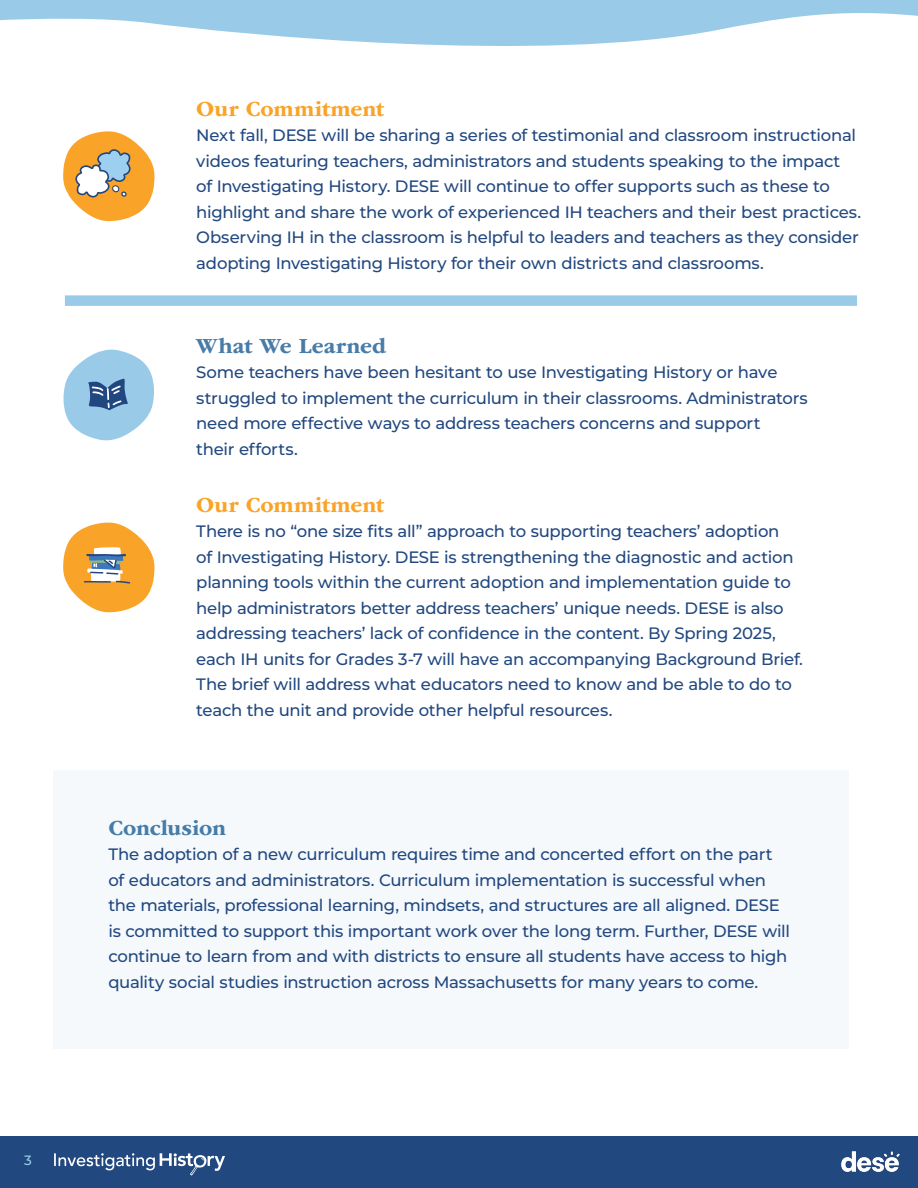
<style>
.page{position:relative;width:918px;height:1188px;background:#fff}
.page>*{position:absolute;margin:0;border:0;box-sizing:border-box;transform-origin:0 0}
.t1{font:700 22.5px "ITC Garamond Std";color:#f9a428}
.t2{font:700 22.5px "ITC Garamond Std";color:#477ca8}
.t3{font:100 16.5px/25.5px "Montserrat";letter-spacing:-.015em;color:#224880}
.t4{font:100 13.5px "Montserrat";color:#99cbe9}
</style>
<div class="page">
<div style="left:54px;top:770px;width:795px;height:279px;background:#f5f9fc"></div>
<div style="left:65px;top:295px;width:792px;height:11px;background:#99cbe9"></div>
<svg style="left:0;top:0;width:918px;height:46px;fill:#99cbe9"></svg>
<svg style="left:63px;top:131px;width:92px;height:90px"></svg>
<svg style="left:63px;top:350px;width:91px;height:90px"></svg>
<svg style="left:63px;top:522px;width:92px;height:91px"></svg>
<div style="left:0;top:1136px;width:918px;height:52px;background:#224880"></div>
<img style="left:841px;top:1151px;width:59px;height:21px">
<svg style="left:54px;top:1153px;width:171px;height:22px"></svg>
<p class="t4" style="left:24px;top:1151px;width:9px">3</p>
<p class="t1" style="left:196px;top:96px;width:189px">Our Commitment</p>
<p class="t3" style="left:196px;top:122px;width:667px">Next fall, DESE will be sharing a series of testimonial and classroom instructional videos featuring teachers, administrators and students speaking to the impact<br>of Investigating History. DESE will continue to offer supports such as these to highlight and share the work of experienced IH teachers and their best practices.<br>Observing IH in the classroom is helpful to leaders and teachers as they consider adopting Investigating History for their own districts and classrooms.</p>
<p class="t2" style="left:196px;top:333px;width:191px">What We Learned</p>
<p class="t3" style="left:196px;top:359px;width:613px">Some teachers have been hesitant to use Investigating History or have struggled to implement the curriculum in their classrooms. Administrators need more effective ways to address teachers concerns and support<br>their efforts.</p>
<p class="t1" style="left:196px;top:492px;width:189px">Our Commitment</p>
<p class="t3" style="left:196px;top:518px;width:585px">There is no “one size fits all” approach to supporting teachers’ adoption</p>
<p class="t3" style="left:196px;top:544px;width:599px">of Investigating History. DESE is strengthening the diagnostic and action planning tools within the current adoption and implementation guide to help administrators better address teachers’ unique needs. DESE is also</p>
<p class="t3" style="left:196px;top:620px;width:608px">addressing teachers’ lack of confidence in the content. By Spring 2025, each IH units for Grades 3-7 will have an accompanying Background Brief.</p>
<p class="t3" style="left:196px;top:671px;width:597px">The brief will address what educators need to know and be able to do to teach the unit and provide other helpful resources.</p>
<p class="t2" style="left:108px;top:815px;width:119px">Conclusion</p>
<p class="t3" style="left:108px;top:841px;width:683px">The adoption of a new curriculum requires time and concerted effort on the part of educators and administrators. Curriculum implementation is successful when the materials, professional learning, mindsets, and structures are all aligned. DESE is committed to support this important work over the long term. Further, DESE will continue to learn from and with districts to ensure all students have access to high quality social studies instruction across Massachusetts for many years to come.</p>
</div>
